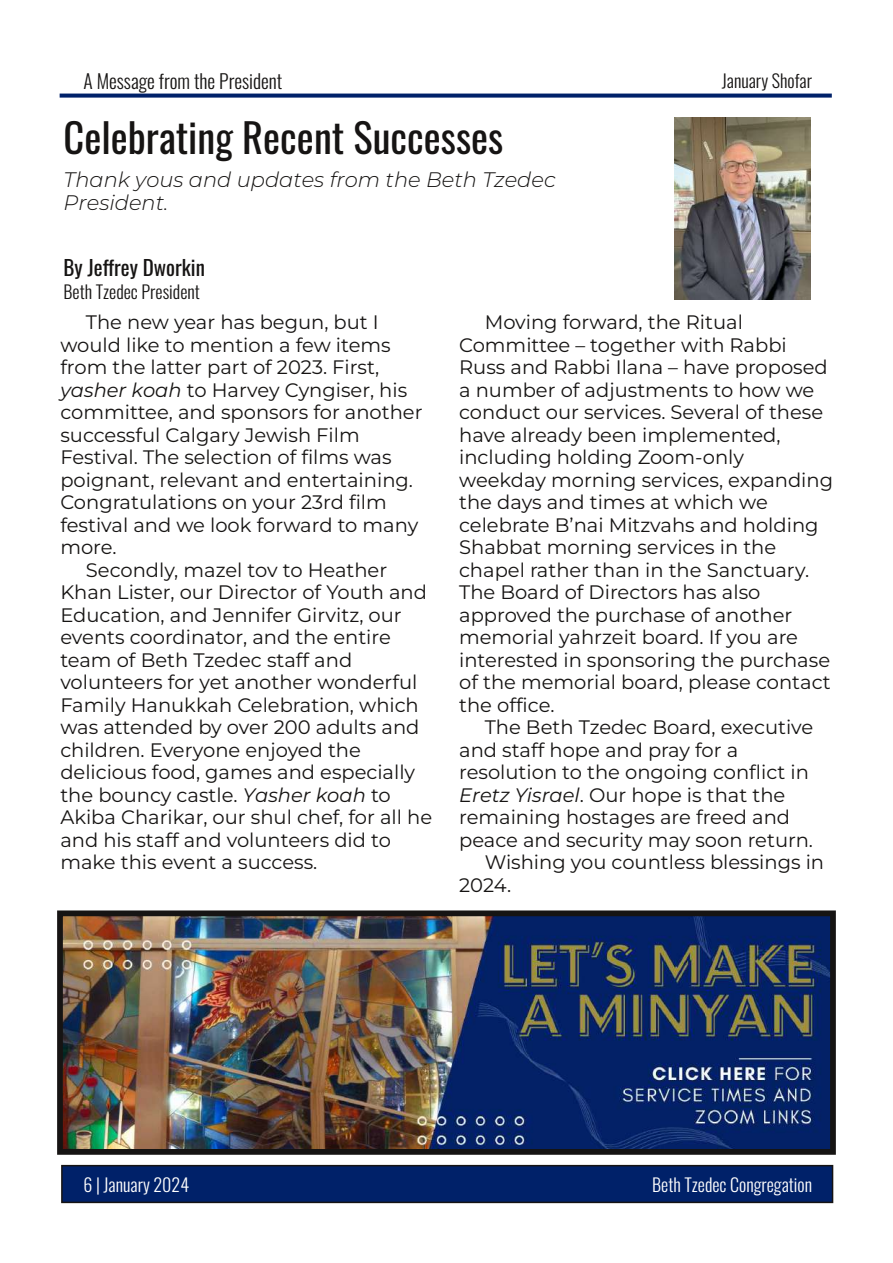
<style>
.page{position:relative;width:893px;height:1263px;background:#fff}
.page>*{position:absolute;margin:0;border:0;box-sizing:border-box;transform-origin:0 0}
.t1{font:40.5px "Oswald";color:#161413}
.t2{font:italic 300 21px/22.5px "Montserrat";color:#161413}
.t3{font:21px "Oswald";color:#161413}
.t4{font:19.5px/22.5px "Montserrat";color:#161413}
.t5{font:300 19.5px "Oswald";color:#161413}
.t6{font:300 18px "Oswald";color:#fff}
.t7{font:300 18px "Oswald";color:#161413}
.s1{font-style:italic}
</style>
<div class="page">
<div style="left:62px;top:1165px;width:770px;height:37px;background:#002169"></div>
<div style="left:61px;top:1165px;width:772px;height:38px;border:2px solid #161413"></div>
<div style="left:60px;top:94px;width:772px;height:4px;border:2px solid #002169"></div>
<img style="left:675px;top:118px;width:136px;height:181px">
<img style="left:64px;top:917px;width:765px;height:231px">
<div style="left:57px;top:910px;width:779px;height:245px;border:6px solid #161413"></div>
<p class="t5" style="left:83px;top:66px;width:200px">A Message from the President</p>
<h1 class="t1" style="left:64px;top:105px;width:441px">Celebrating Recent Successes</h1>
<p class="t2" style="left:64px;top:169px;width:494px">Thank yous and updates from the Beth Tzedec<br>President.</p>
<p class="t3" style="left:64px;top:251px;width:143px">By Jeffrey Dworkin</p>
<p class="t7" style="left:64px;top:277px;width:138px">Beth Tzedec President</p>
<p class="t7" style="left:722px;top:67px;width:92px">January Shofar</p>
<p class="t4" style="left:86px;top:311px;width:294px">The new year has begun, but I</p>
<p class="t4" style="left:60px;top:333px;width:332px">would like to mention a few items</p>
<p class="t4" style="left:60px;top:356px;width:320px">from the latter part of 2023. First,</p>
<p class="t4" style="left:60px;top:378px;width:348px"><span class="s1">yasher koah</span> to Harvey Cyngiser, his</p>
<p class="t4" style="left:60px;top:401px;width:364px">committee, and sponsors for another</p>
<p class="t4" style="left:60px;top:423px;width:301px">successful Calgary Jewish Film</p>
<p class="t4" style="left:60px;top:446px;width:333px">Festival. The selection of films was</p>
<p class="t4" style="left:60px;top:468px;width:354px">poignant, relevant and entertaining.</p>
<p class="t4" style="left:60px;top:491px;width:328px">Congratulations on your 23rd film</p>
<p class="t4" style="left:60px;top:513px;width:359px">festival and we look forward to many</p>
<p class="t4" style="left:60px;top:536px;width:58px">more.</p>
<p class="t4" style="left:86px;top:558px;width:303px">Secondly, mazel tov to Heather</p>
<p class="t4" style="left:60px;top:581px;width:368px">Khan Lister, our Director of Youth and</p>
<p class="t4" style="left:60px;top:603px;width:343px">Education, and Jennifer Girvitz, our</p>
<p class="t4" style="left:60px;top:626px;width:332px">events coordinator, and the entire</p>
<p class="t4" style="left:60px;top:648px;width:293px">team of Beth Tzedec staff and</p>
<p class="t4" style="left:60px;top:671px;width:358px">volunteers for yet another wonderful</p>
<p class="t4" style="left:60px;top:693px;width:360px">Family Hanukkah Celebration, which</p>
<p class="t4" style="left:60px;top:716px;width:360px">was attended by over 200 adults and</p>
<p class="t4" style="left:60px;top:738px;width:302px">children. Everyone enjoyed the</p>
<p class="t4" style="left:60px;top:761px;width:356px">delicious food, games and especially</p>
<p class="t4" style="left:60px;top:783px;width:332px">the bouncy castle. <span class="s1">Yasher koah</span> to</p>
<p class="t4" style="left:60px;top:806px;width:373px">Akiba Charikar, our shul chef, for all he</p>
<p class="t4" style="left:60px;top:828px;width:332px">and his staff and volunteers did to</p>
<p class="t4" style="left:60px;top:851px;width:258px">make this event a success.</p>
<p class="t4" style="left:459px;top:311px;width:375px;text-indent:26px">Moving forward, the Ritual<br>Committee – together with Rabbi<br>Russ and Rabbi Ilana – have proposed a number of adjustments to how we conduct our services. Several of these have already been implemented, including holding Zoom-only weekday morning services, expanding the days and times at which we celebrate B’nai Mitzvahs and holding<br>Shabbat morning services in the chapel rather than in the Sanctuary.<br>The Board of Directors has also approved the purchase of another memorial yahrzeit board. If you are interested in sponsoring the purchase of the memorial board, please contact the office.</p>
<p class="t4" style="left:485px;top:716px;width:330px">The Beth Tzedec Board, executive</p>
<p class="t4" style="left:459px;top:738px;width:281px">and staff hope and pray for a</p>
<p class="t4" style="left:459px;top:761px;width:351px">resolution to the ongoing conflict in</p>
<p class="t4" style="left:459px;top:783px;width:328px"><span class="s1">Eretz Yisrael</span>. Our hope is that the</p>
<p class="t4" style="left:459px;top:806px;width:332px">remaining hostages are freed and</p>
<p class="t4" style="left:459px;top:828px;width:355px">peace and security may soon return.</p>
<p class="t4" style="left:485px;top:851px;width:341px">Wishing you countless blessings in</p>
<p class="t4" style="left:459px;top:873px;width:53px">2024.</p>
<p class="t6" style="left:83px;top:1170px;width:107px">6 | January 2024</p>
<p class="t6" style="left:652px;top:1170px;width:161px">Beth Tzedec Congregation</p>
</div>
